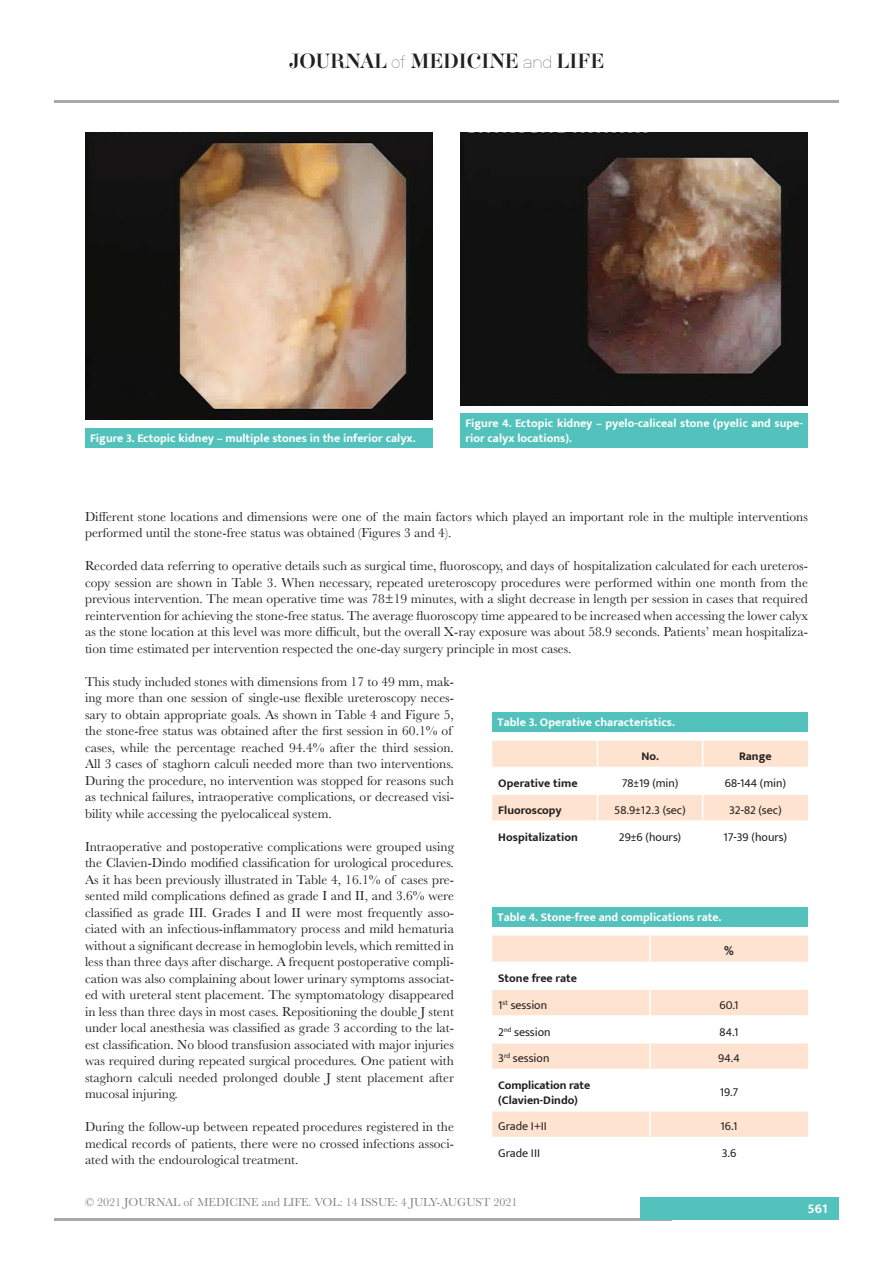
<style>
.page{position:relative;width:893px;height:1263px;background:#fff}
.page>*{position:absolute;margin:0;border:0;box-sizing:border-box;transform-origin:0 0}
.t1{font:18px "Aker Brygge Display";color:#231f20}
.text{font:13.5px/16.5px "Baskerville";color:#231f20;text-align:justify}
.t2{font:700 13.5px "Mukta";color:#fff}
.legenda_tabel{font:700 12px/14.4px "Mukta";color:#fff}
.body_tabel{font:12px "Mukta";color:#231f20}
.left_header_table{font:700 12px/14.4px "Mukta";color:#231f20}
.t3{font:12px "Baskerville";color:#808285}
.left_header_table-2{font:12px "Mukta";color:#231f20}
.body_tabel-2{font:700 12px "Mukta";color:#231f20}
.s1{font-family:"Neubau Grotesk Lei"}
</style>
<div class="page">
<hr style="left:54px;top:1218px;width:618px;height:2px;background:#a8a9ad">
<div style="left:641px;top:1198px;width:198px;height:22px;background:#54c2bc"></div>
<hr style="left:54px;top:100px;width:785px;height:2px;background:#a8a9ad">
<svg style="left:492px;top:741px;width:316px;height:79px"></svg>
<hr style="left:492px;top:767px;width:105px;height:1px;background:#fff">
<hr style="left:597px;top:767px;width:106px;height:1px;background:#fff">
<hr style="left:703px;top:767px;width:105px;height:1px;background:#fff">
<div style="left:492px;top:713px;width:316px;height:19px;background:#54c2bc"></div>
<div style="left:492px;top:907px;width:316px;height:20px;background:#54c2bc"></div>
<svg style="left:492px;top:935px;width:316px;height:202px;fill:#fee3d1"></svg>
<hr style="left:649px;top:935px;width:2px;height:27px;background:#fff">
<hr style="left:649px;top:963px;width:2px;height:25px;background:#fff">
<hr style="left:492px;top:988px;width:158px;height:2px;background:#fff">
<hr style="left:650px;top:988px;width:158px;height:2px;background:#fff">
<hr style="left:649px;top:990px;width:2px;height:25px;background:#fff">
<hr style="left:649px;top:1017px;width:2px;height:25px;background:#fff">
<hr style="left:492px;top:1042px;width:158px;height:1px;background:#fff">
<hr style="left:650px;top:1042px;width:158px;height:1px;background:#fff">
<hr style="left:649px;top:1043px;width:2px;height:26px;background:#fff">
<hr style="left:649px;top:1070px;width:2px;height:40px;background:#fff">
<hr style="left:492px;top:1110px;width:158px;height:1px;background:#fff">
<hr style="left:650px;top:1110px;width:158px;height:1px;background:#fff">
<hr style="left:649px;top:1111px;width:2px;height:26px;background:#fff">
<hr style="left:492px;top:962px;width:158px;height:1px;background:#fff">
<hr style="left:650px;top:962px;width:158px;height:1px;background:#fff">
<hr style="left:492px;top:1015px;width:158px;height:2px;background:#fff">
<hr style="left:650px;top:1015px;width:158px;height:2px;background:#fff">
<hr style="left:492px;top:1069px;width:158px;height:1px;background:#fff">
<hr style="left:650px;top:1069px;width:158px;height:1px;background:#fff">
<img style="left:85px;top:132px;width:348px;height:288px">
<img style="left:460px;top:132px;width:348px;height:273px">
<div style="left:85px;top:428px;width:348px;height:20px;background:#54c2bc"></div>
<div style="left:460px;top:414px;width:348px;height:34px;background:#54c2bc"></div>
<h1 class="t1" style="left:289px;top:49px;width:317px">JOURNAL <span class="s1">of</span> MEDICINE <span class="s1">and</span> LIFE</h1>
<p class="legenda_tabel" style="left:90px;top:430px;width:327px">Figure 3. Ectopic kidney – multiple stones in the inferior calyx.</p>
<p class="legenda_tabel" style="left:465px;top:416px;width:339px">Figure 4. Ectopic kidney – pyelo-caliceal stone (pyelic and supe&shy;rior calyx locations).</p>
<p class="text" style="left:85px;top:508px;width:724px">Different stone locations and dimensions were one of the main factors which played an important role in the multiple interventions performed until the stone-free status was obtained (Figures 3 and 4).</p>
<p class="text" style="left:85px;top:558px;width:724px">Recorded data referring to operative details such as surgical time, fluoroscopy, and days of hospitalization calculated for each ureteros&shy;copy session are shown in Table 3. When necessary, repeated ureteroscopy procedures were performed within one month from the previous intervention. The mean operative time was 78±19 minutes, with a slight decrease in length per session in cases that required reintervention for achieving the stone-free status. The average fluoroscopy time appeared to be increased when accessing the lower calyx as the stone location at this level was more difficult, but the overall X-ray exposure was about 58.9 seconds. Patients’ mean hospitaliza&shy;tion time estimated per intervention respected the one-day surgery principle in most cases.</p>
<p class="text" style="left:85px;top:673px;width:370px;text-align:left">This study included stones with dimensions from 17 to 49 mm, mak&shy;ing more than one session of single-use flexible ureteroscopy neces&shy;sary to obtain appropriate goals. As shown in Table 4 and Figure 5, the stone-free status was obtained after the first session in 60.1% of cases, while the percentage reached 94.4% after the third session.<br>All 3 cases of staghorn calculi needed more than two interventions.<br>During the procedure, no intervention was stopped for reasons such as technical failures, intraoperative complications, or decreased visi&shy;bility while accessing the pyelocaliceal system.</p>
<p class="text" style="left:85px;top:838px;width:370px">Intraoperative and postoperative complications were grouped using the Clavien-Dindo modified classification for urological procedures.<br>As it has been previously illustrated in Table 4, 16.1% of cases pre&shy;sented mild complications defined as grade I and II, and 3.6% were classified as grade III. Grades I and II were most frequently asso&shy;ciated with an infectious-inflammatory process and mild hematuria without a significant decrease in hemoglobin levels, which remitted in less than three days after discharge. A frequent postoperative compli&shy;cation was also complaining about lower urinary symptoms associat&shy;ed with ureteral stent placement. The symptomatology disappeared in less than three days in most cases. Repositioning the double J stent under local anesthesia was classified as grade 3 according to the lat&shy;est classification. No blood transfusion associated with major injuries was required during repeated surgical procedures. One patient with staghorn calculi needed prolonged double J stent placement after mucosal injuring.</p>
<p class="text" style="left:85px;top:1119px;width:370px">During the follow-up between repeated procedures registered in the medical records of patients, there were no crossed infections associ&shy;ated with the endourological treatment.</p>
<p class="legenda_tabel" style="left:498px;top:715px;width:179px">Table 3. Operative characteristics.</p>
<p class="body_tabel-2" style="left:641px;top:749px;width:19px">No.</p>
<p class="body_tabel-2" style="left:739px;top:749px;width:34px">Range</p>
<p class="left_header_table" style="left:498px;top:776px;width:81px">Operative time</p>
<p class="body_tabel" style="left:622px;top:776px;width:58px">78±19 (min)</p>
<p class="body_tabel" style="left:725px;top:776px;width:63px">68-144 (min)</p>
<p class="left_header_table" style="left:498px;top:802px;width:65px">Fluoroscopy</p>
<p class="body_tabel" style="left:614px;top:803px;width:73px">58.9±12.3 (sec)</p>
<p class="body_tabel" style="left:729px;top:803px;width:54px">32-82 (sec)</p>
<p class="left_header_table" style="left:498px;top:829px;width:81px">Hospitalization</p>
<p class="body_tabel" style="left:619px;top:829px;width:64px">29±6 (hours)</p>
<p class="body_tabel" style="left:723px;top:829px;width:65px">17-39 (hours)</p>
<p class="legenda_tabel" style="left:498px;top:910px;width:225px">Table 4. Stone-free and complications rate.</p>
<p class="body_tabel-2" style="left:724px;top:944px;width:11px">%</p>
<p class="left_header_table" style="left:498px;top:970px;width:80px">Stone free rate</p>
<p class="left_header_table-2" style="left:498px;top:997px;width:50px">1<sup>st</sup> session</p>
<p class="body_tabel" style="left:719px;top:997px;width:21px">60.1</p>
<p class="left_header_table-2" style="left:498px;top:1024px;width:54px">2<sup>nd</sup> session</p>
<p class="body_tabel" style="left:720px;top:1024px;width:20px">84.1</p>
<p class="left_header_table-2" style="left:498px;top:1051px;width:53px">3<sup>rd</sup> session</p>
<p class="body_tabel" style="left:718px;top:1051px;width:23px">94.4</p>
<p class="left_header_table" style="left:498px;top:1078px;width:94px">Complication rate (Clavien-Dindo)</p>
<p class="body_tabel" style="left:720px;top:1085px;width:20px">19.7</p>
<p class="left_header_table-2" style="left:498px;top:1119px;width:50px">Grade I+II</p>
<p class="body_tabel" style="left:720px;top:1119px;width:18px">16.1</p>
<p class="left_header_table-2" style="left:498px;top:1146px;width:43px">Grade III</p>
<p class="body_tabel" style="left:722px;top:1146px;width:16px">3.6</p>
<p class="t3" style="left:85px;top:1195px;width:434px">© 2021 JOURNAL of MEDICINE and LIFE. VOL: 14 ISSUE: 4 JULY-AUGUST 2021</p>
<p class="t2" style="left:808px;top:1200px;width:22px">561</p>
</div>
